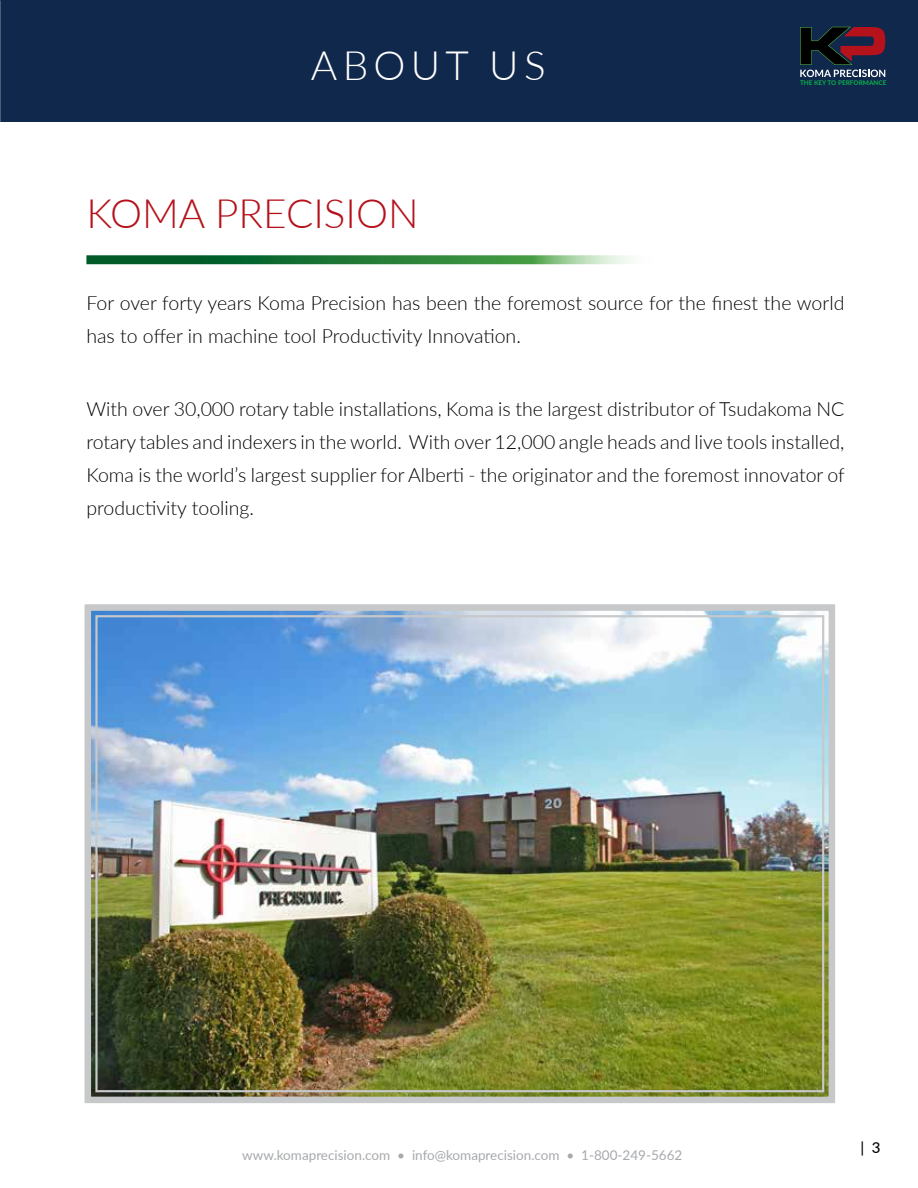
<style>
.page{position:relative;width:918px;height:1188px;background:#fff}
.page>*{position:absolute;margin:0;border:0;box-sizing:border-box;transform-origin:0 0}
.t1{font:300 40.5px "Lato";color:#b5121b}
.t2{font:300 40.5px "Lato";letter-spacing:.13em;color:#fff}
.t3{font:300 19.5px/33px "Lato";color:#000}
.t4{font:500 15px "Lato";color:#000}
.t5{font:13.5px "Lato";color:#a7a9ac}
.t6{font:700 6.45px "Lato";color:#0db14b}
</style>
<div class="page">
<div style="left:2px;top:0;width:916px;height:122px;background:#10284c"></div>
<svg style="left:800px;top:27px;width:85px;height:50px"></svg>
<hr style="left:0;top:0;width:2px;height:122px;background:#10284c">
<img style="left:84px;top:604px;width:751px;height:499px">
<div style="left:95px;top:615px;width:729px;height:477px;border:2px solid #c7c8ca"></div>
<svg style="left:86px;top:255px;width:544px;height:9px;background:#3b884f"></svg>
<h1 class="t2" style="left:311px;top:37px;width:236px">ABOUT US</h1>
<h1 class="t1" style="left:86px;top:185px;width:334px">KOMA PRECISION</h1>
<p class="t6" style="left:800px;top:78px;width:88px">THE KEY TO PERFORMANCE</p>
<p class="t3" style="left:86px;top:286px;width:760px">For over forty years Koma Precision has been the foremost source for the finest the world has to offer in machine tool Productivity Innovation.</p>
<p class="t3" style="left:86px;top:392px;width:760px;text-align:justify">With over 30,000 rotary table installations, Koma is the largest distributor of Tsudakoma NC rotary tables and indexers in the world. With over 12,000 angle heads and live tools installed, Koma is the world’s largest supplier for Alberti - the originator and the foremost innovator of productivity tooling.</p>
<p class="t5" style="left:242px;top:1146px;width:442px">www.komaprecision.com • info@komaprecision.com • 1-800-249-5662</p>
<p class="t4" style="left:861px;top:1136px;width:22px">| 3</p>
</div>
